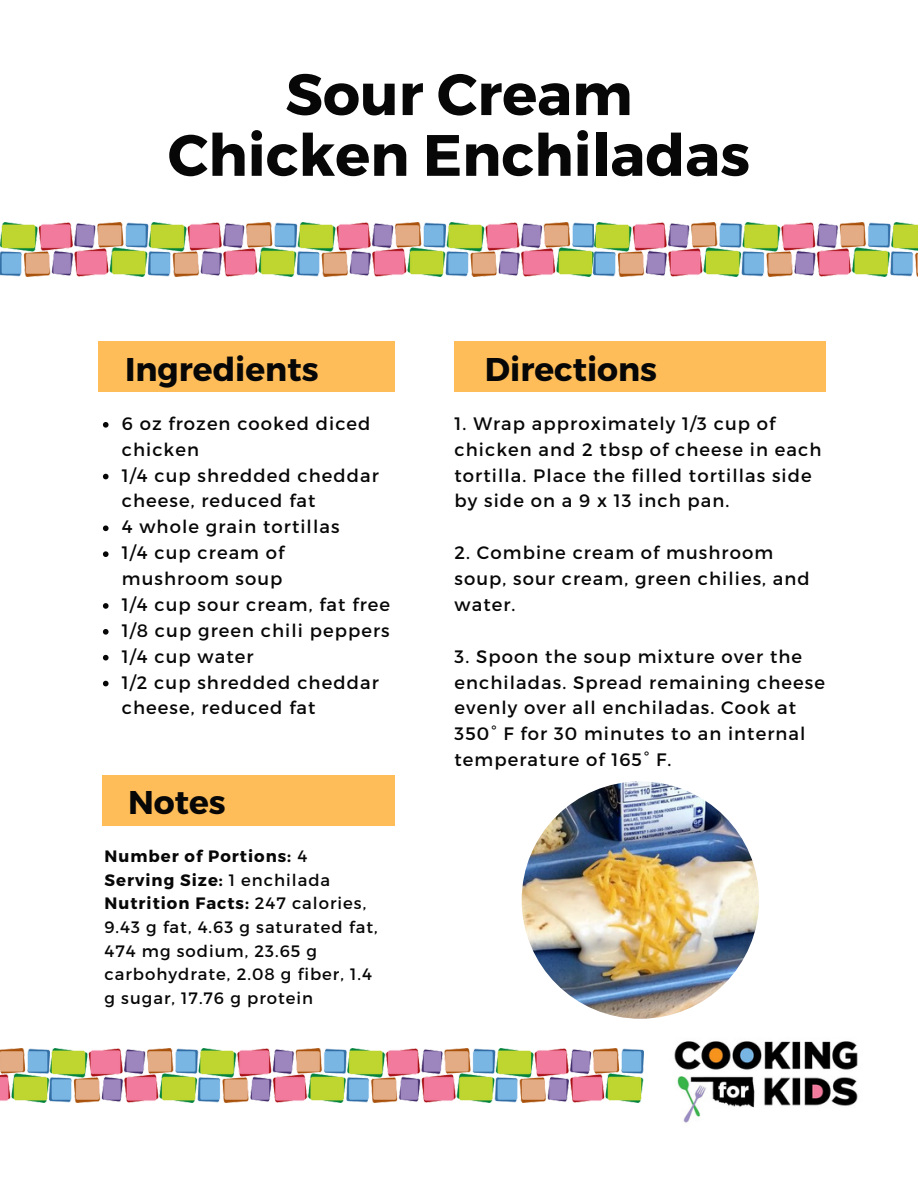
<style>
.page{position:relative;width:918px;height:1188px;background:#fff}
.page>*{position:absolute;margin:0;border:0;box-sizing:border-box;transform-origin:0 0}
.t1{font:700 58.2px/60.8px "Montserrat";color:#070707;text-align:center}
.t2{font:700 32.85px "Montserrat";color:#070707}
.t3{font:18px/25.8px "Montserrat";letter-spacing:.06em;color:#070707}
.t4{font:16.5px/23.7px "Montserrat";letter-spacing:.06em;color:#070707}
.s1{font-weight:700}
</style>
<div class="page">
<div style="left:98px;top:341px;width:297px;height:51px;background:#ffbd59"></div>
<div style="left:455px;top:341px;width:371px;height:51px;background:#ffbd59"></div>
<div style="left:103px;top:776px;width:292px;height:50px;background:#ffbd59"></div>
<img style="left:0;top:223px;width:918px;height:53px">
<img style="left:674px;top:1041px;width:184px;height:82px">
<img style="left:0;top:1049px;width:643px;height:53px">
<img style="left:522px;top:781px;width:237px;height:238px;border-radius:50%">
<svg style="left:103px;top:422px;width:6px;height:6px"></svg>
<svg style="left:103px;top:474px;width:6px;height:5px"></svg>
<svg style="left:103px;top:525px;width:6px;height:6px"></svg>
<svg style="left:103px;top:551px;width:6px;height:6px"></svg>
<svg style="left:103px;top:603px;width:6px;height:6px"></svg>
<svg style="left:103px;top:629px;width:6px;height:6px"></svg>
<svg style="left:103px;top:655px;width:6px;height:5px"></svg>
<svg style="left:103px;top:681px;width:6px;height:5px"></svg>
<h1 class="t1" style="left:168px;top:61px;width:584px">Sour Cream<br>Chicken Enchiladas</h1>
<h2 class="t2" style="left:125px;top:348px;width:195px">Ingredients</h2>
<h2 class="t2" style="left:485px;top:348px;width:174px">Directions</h2>
<p class="t3" style="left:122px;top:410px;width:270px">6 oz frozen cooked diced chicken<br>1/4 cup shredded cheddar cheese, reduced fat<br>4 whole grain tortillas<br>1/4 cup cream of mushroom soup<br>1/4 cup sour cream, fat free<br>1/8 cup green chili peppers<br>1/4 cup water<br>1/2 cup shredded cheddar cheese, reduced fat</p>
<p class="t3" style="left:455px;top:410px;width:368px">1. Wrap approximately 1/3 cup of chicken and 2 tbsp of cheese in each tortilla. Place the filled tortillas side by side on a 9 x 13 inch pan.</p>
<p class="t3" style="left:455px;top:539px;width:357px">2. Combine cream of mushroom soup, sour cream, green chilies, and water.</p>
<p class="t3" style="left:455px;top:643px;width:372px">3. Spoon the soup mixture over the enchiladas. Spread remaining cheese evenly over all enchiladas. Cook at<br>350° F for 30 minutes to an internal temperature of 165° F.</p>
<h2 class="t2" style="left:128px;top:781px;width:99px">Notes</h2>
<p class="t4" style="left:105px;top:844px;width:275px"><span class="s1">Number of Portions:</span> 4<br><span class="s1">Serving Size:</span> 1 enchilada<br><span class="s1">Nutrition Facts:</span> 247 calories,<br>9.43 g fat, 4.63 g saturated fat,<br>474 mg sodium, 23.65 g carbohydrate, 2.08 g fiber, 1.4 g sugar, 17.76 g protein</p>
</div>
